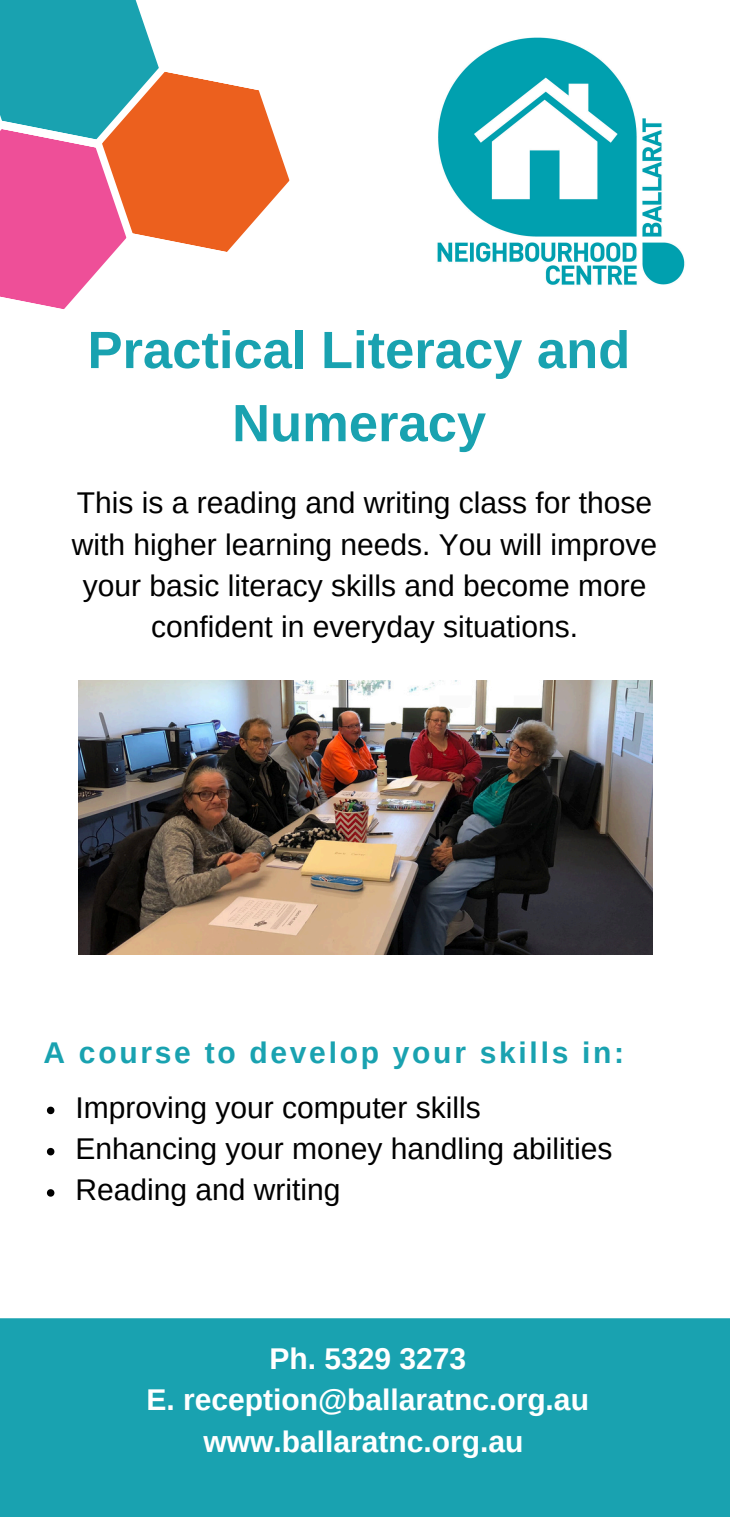
<style>
.page{position:relative;width:730px;height:1517px;background:#fff}
.page>*{position:absolute;margin:0;border:0;box-sizing:border-box;transform-origin:0 0}
.t1{font:700 52.5px/73px "Arimo";color:#19a2b0;text-align:center}
.t2{font:30px/41.2px "Arimo";color:#000;text-align:center}
.t3{font:700 30px/41.2px "Arimo";color:#fff;text-align:center}
.t4{font:700 30px "Arimo";letter-spacing:.09em;color:#19a2b0}
</style>
<div class="page">
<img style="left:437px;top:37px;width:248px;height:248px">
<svg style="left:0;top:0;width:290px;height:309px"></svg>
<div style="left:0;top:1318px;width:729px;height:199px;background:#19a2b0"></div>
<svg style="left:47px;top:1107px;width:7px;height:7px"></svg>
<svg style="left:47px;top:1148px;width:7px;height:7px"></svg>
<svg style="left:47px;top:1189px;width:7px;height:8px"></svg>
<img style="left:78px;top:681px;width:574px;height:273px">
<h1 class="t1" style="left:87px;top:313px;width:544px">Practical Literacy and<br>Numeracy</h1>
<p class="t2" style="left:72px;top:482px;width:586px">This is a reading and writing class for those with higher learning needs. You will improve your basic literacy skills and become more confident in everyday situations.</p>
<p class="t4" style="left:43px;top:1036px;width:582px">A course to develop your skills in:</p>
<p class="t2" style="left:75px;top:1087px;width:406px">Improving your computer skills</p>
<p class="t2" style="left:75px;top:1128px;width:538px">Enhancing your money handling abilities</p>
<p class="t2" style="left:75px;top:1169px;width:267px">Reading and writing</p>
<p class="t3" style="left:146px;top:1338px;width:444px">Ph. 5329 3273<br>E. reception@ballaratnc.org.au www.ballaratnc.org.au</p>
</div>
